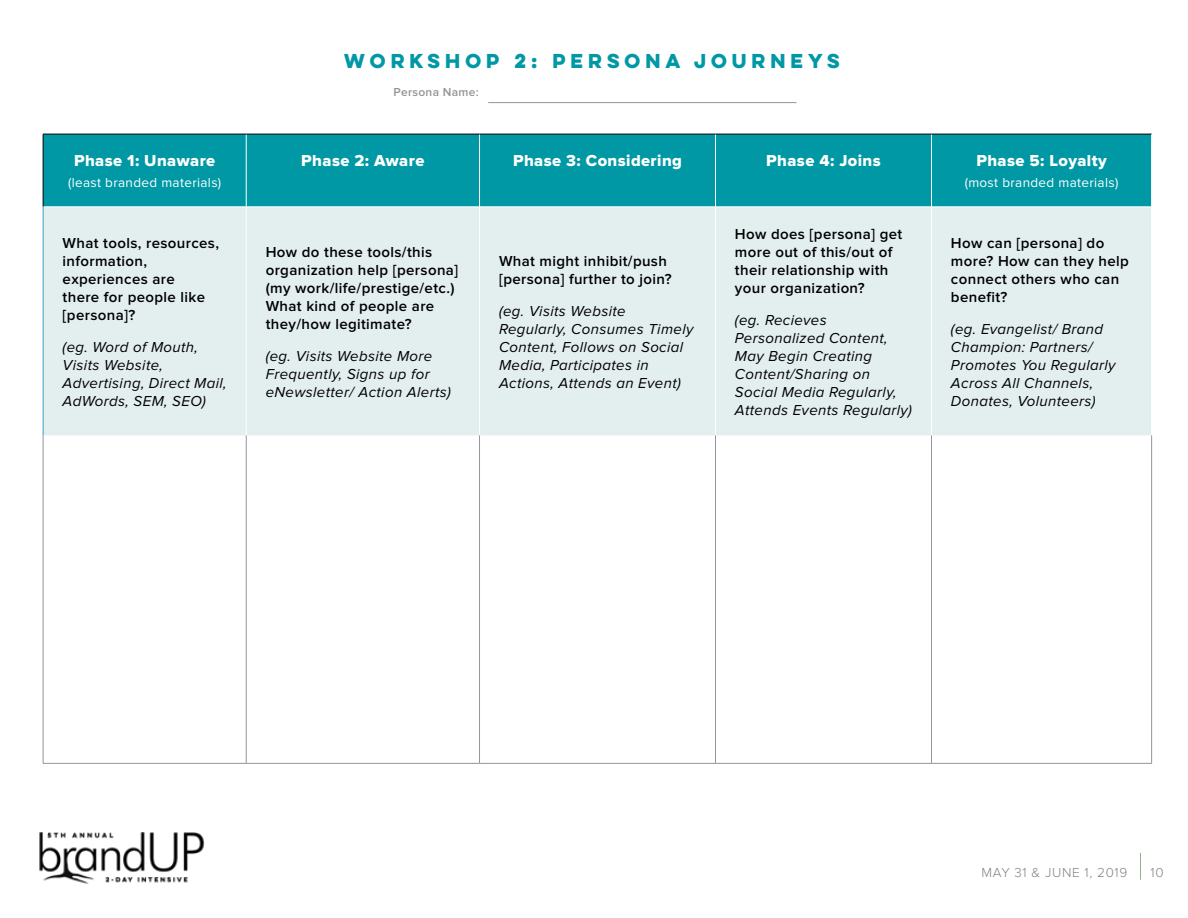
<style>
.page{position:relative;width:1188px;height:918px;background:#fff}
.page>*{position:absolute;margin:0;border:0;box-sizing:border-box;transform-origin:0 0}
.t1{font:700 18px "Lulo Clean W01 One";letter-spacing:.05em;color:#0098a5}
.t2{font:16.5px "Proxima Nova Extrabld";letter-spacing:.025em;color:#fff}
.t3{font:italic 15px/18px "Proxima Nova";letter-spacing:.025em;color:#000}
.t4{font:600 15px/18px "Proxima Nova";letter-spacing:.025em;color:#000}
.t5{font:13.5px "Proxima Nova";letter-spacing:.025em;color:#fff}
.t6{font:300 13.5px "Proxima Nova";letter-spacing:.05em;color:#808285}
.t7{font:600 12px "Proxima Nova";letter-spacing:.025em;color:#939598}
</style>
<div class="page">
<svg style="left:1140px;top:853px;width:1px;height:27px"></svg>
<img style="left:39px;top:833px;width:166px;height:51px">
<hr style="left:488px;top:102px;width:308px;height:1px;background:#939598">
<div style="left:44px;top:135px;width:1107px;height:72px;background:#0098a5"></div>
<div style="left:44px;top:208px;width:1107px;height:227px;background:#e3eeef"></div>
<hr style="left:246px;top:134px;width:1px;height:73px;background:#fff">
<hr style="left:479px;top:134px;width:1px;height:73px;background:#fff">
<hr style="left:715px;top:134px;width:1px;height:73px;background:#fff">
<hr style="left:931px;top:134px;width:1px;height:73px;background:#fff">
<hr style="left:246px;top:207px;width:1px;height:228px;background:#fff">
<hr style="left:479px;top:207px;width:1px;height:228px;background:#fff">
<hr style="left:715px;top:207px;width:1px;height:228px;background:#fff">
<hr style="left:931px;top:207px;width:1px;height:228px;background:#fff">
<hr style="left:43px;top:134px;width:203px;height:1px;background:#000">
<hr style="left:43px;top:134px;width:1px;height:73px;background:#000">
<hr style="left:246px;top:134px;width:234px;height:1px;background:#000">
<hr style="left:480px;top:134px;width:236px;height:1px;background:#000">
<hr style="left:716px;top:134px;width:216px;height:1px;background:#000">
<hr style="left:932px;top:134px;width:220px;height:1px;background:#000">
<hr style="left:43px;top:207px;width:1px;height:228px;background:#3a9bca">
<hr style="left:1151px;top:134px;width:1px;height:73px;background:#fff">
<hr style="left:43px;top:435px;width:1px;height:328px;background:#939598">
<hr style="left:246px;top:435px;width:1px;height:328px;background:#939598">
<hr style="left:479px;top:435px;width:1px;height:328px;background:#939598">
<hr style="left:715px;top:435px;width:1px;height:328px;background:#939598">
<hr style="left:931px;top:435px;width:1px;height:328px;background:#939598">
<hr style="left:1151px;top:435px;width:1px;height:328px;background:#939598">
<hr style="left:43px;top:763px;width:203px;height:1px;background:#939598">
<hr style="left:246px;top:763px;width:234px;height:1px;background:#939598">
<hr style="left:480px;top:763px;width:236px;height:1px;background:#939598">
<hr style="left:716px;top:763px;width:216px;height:1px;background:#939598">
<hr style="left:932px;top:763px;width:220px;height:1px;background:#939598">
<p class="t2" style="left:74px;top:153px;width:143px">Phase 1: Unaware</p>
<p class="t5" style="left:68px;top:177px;width:155px">(least branded materials)</p>
<p class="t4" style="left:63px;top:235px;width:158px">What tools, resources, information, experiences are<br>there for people like [persona]?</p>
<p class="t3" style="left:63px;top:338px;width:166px">(eg. Word of Mouth,<br>Visits Website,<br>Advertising, Direct Mail,<br>AdWords, SEM, SEO)</p>
<p class="t1" style="left:344px;top:48px;width:501px">WORKSHOP 2: PERSONA JOURNEYS</p>
<p class="t7" style="left:394px;top:87px;width:87px">Persona Name:</p>
<p class="t2" style="left:301px;top:153px;width:125px">Phase 2: Aware</p>
<p class="t2" style="left:513px;top:153px;width:170px">Phase 3: Considering</p>
<p class="t2" style="left:766px;top:153px;width:116px">Phase 4: Joins</p>
<p class="t2" style="left:976px;top:153px;width:132px">Phase 5: Loyalty</p>
<p class="t5" style="left:965px;top:177px;width:155px">(most branded materials)</p>
<p class="t4" style="left:266px;top:244px;width:194px">How do these tools/this organization help [persona] (my work/life/prestige/etc.)<br>What kind of people are they/how legitimate?</p>
<p class="t3" style="left:266px;top:347px;width:187px">(eg. Visits Website More<br>Frequently, Signs up for eNewsletter/ Action Alerts)</p>
<p class="t4" style="left:499px;top:253px;width:174px">What might inhibit/push [persona] further to join?</p>
<p class="t3" style="left:499px;top:302px;width:196px">(eg. Visits Website<br>Regularly, Consumes Timely<br>Content, Follows on Social<br>Media, Participates in<br>Actions, Attends an Event)</p>
<p class="t4" style="left:735px;top:226px;width:169px">How does [persona] get more out of this/out of their relationship with your organization?</p>
<p class="t3" style="left:735px;top:311px;width:178px">(eg. Recieves<br>Personalized Content,<br>May Begin Creating<br>Content/Sharing on<br>Social Media Regularly,<br>Attends Events Regularly)</p>
<p class="t4" style="left:951px;top:235px;width:179px">How can [persona] do more? How can they help connect others who can benefit?</p>
<p class="t3" style="left:951px;top:320px;width:166px">(eg. Evangelist/ Brand<br>Champion: Partners/<br>Promotes You Regularly<br>Across All Channels,<br>Donates, Volunteers)</p>
<p class="t6" style="left:981px;top:866px;width:147px">MAY 31 &amp; JUNE 1, 2019</p>
<p class="t6" style="left:1151px;top:866px;width:15px">10</p>
</div>
